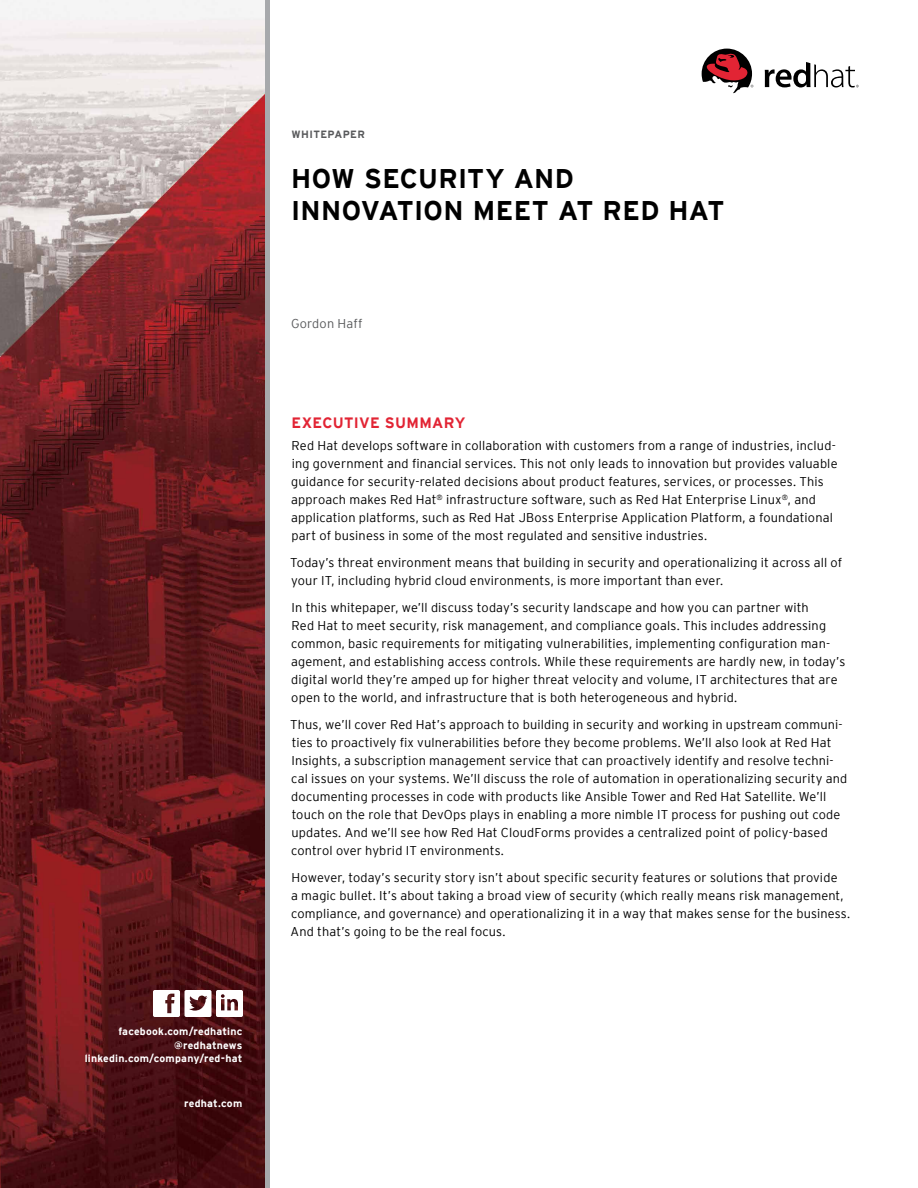
<style>
.page{position:relative;width:918px;height:1188px;background:#fff}
.page>*{position:absolute;margin:0;border:0;box-sizing:border-box;transform-origin:0 0}
.t1{font:700 27px/31.5px "Interstate";letter-spacing:.015em;color:#000}
.t2{font:700 15px "Interstate";letter-spacing:.02em;color:#e22434}
.t3{font:300 12.75px/18px "Interstate";letter-spacing:.01em;color:#000}
.t4{font:300 12.75px "Interstate";letter-spacing:.015em;color:#58595b}
.t5{font:700 10.5px/13.5px "Interstate";letter-spacing:.02em;color:#fff;text-align:right}
.t6{font:700 10.5px "Interstate";letter-spacing:.035em;color:#58595b}
</style>
<div class="page">
<img style="left:0;top:0;width:266px;height:1188px">
<svg style="left:153px;top:990px;width:90px;height:27px"></svg>
<svg style="left:765px;top:62px;width:94px;height:25px"></svg>
<svg style="left:702px;top:49px;width:51px;height:45px"></svg>
<hr style="left:266px;top:0;width:4px;height:1188px;background:#a7a9ac">
<p class="t5" style="left:85px;top:1024px;width:159px">facebook.com/redhatinc @redhatnews linkedin.com/company/red-hat</p>
<p class="t5" style="left:184px;top:1096px;width:60px">redhat.com</p>
<p class="t6" style="left:292px;top:128px;width:75px">WHITEPAPER</p>
<h1 class="t1" style="left:291px;top:163px;width:435px">HOW SECURITY AND<br>INNOVATION MEET AT RED HAT</h1>
<p class="t4" style="left:291px;top:316px;width:73px">Gordon Haff</p>
<p class="t2" style="left:291px;top:414px;width:175px">EXECUTIVE SUMMARY</p>
<p class="t3" style="left:291px;top:436px;width:548px">Red Hat develops software in collaboration with customers from a range of industries, includ&shy;ing government and financial services. This not only leads to innovation but provides valuable guidance for security-related decisions about product features, services, or processes. This approach makes Red Hat<sup>®</sup> infrastructure software, such as Red Hat Enterprise Linux<sup>®</sup>, and application platforms, such as Red Hat JBoss Enterprise Application Platform, a foundational part of business in some of the most regulated and sensitive industries.</p>
<p class="t3" style="left:290px;top:553px;width:554px">Today’s threat environment means that building in security and operationalizing it across all of your IT, including hybrid cloud environments, is more important than ever.</p>
<p class="t3" style="left:291px;top:598px;width:556px">In this whitepaper, we’ll discuss today’s security landscape and how you can partner with<br>Red Hat to meet security, risk management, and compliance goals. This includes addressing common, basic requirements for mitigating vulnerabilities, implementing configuration man&shy;agement, and establishing access controls. While these requirements are hardly new, in today’s digital world they’re amped up for higher threat velocity and volume, IT architectures that are open to the world, and infrastructure that is both heterogeneous and hybrid.</p>
<p class="t3" style="left:290px;top:715px;width:559px">Thus, we’ll cover Red Hat’s approach to building in security and working in upstream communi&shy;ties to proactively fix vulnerabilities before they become problems. We’ll also look at Red Hat Insights, a subscription management service that can proactively identify and resolve techni&shy;cal issues on your systems. We’ll discuss the role of automation in operationalizing security and documenting processes in code with products like Ansible Tower and Red Hat Satellite. We’ll touch on the role that DevOps plays in enabling a more nimble IT process for pushing out code updates. And we’ll see how Red Hat CloudForms provides a centralized point of policy-based control over hybrid IT environments.</p>
<p class="t3" style="left:291px;top:868px;width:561px">However, today’s security story isn’t about specific security features or solutions that provide<br>a magic bullet. It’s about taking a broad view of security (which really means risk management, compliance, and governance) and operationalizing it in a way that makes sense for the business.<br>And that’s going to be the real focus.</p>
</div>
